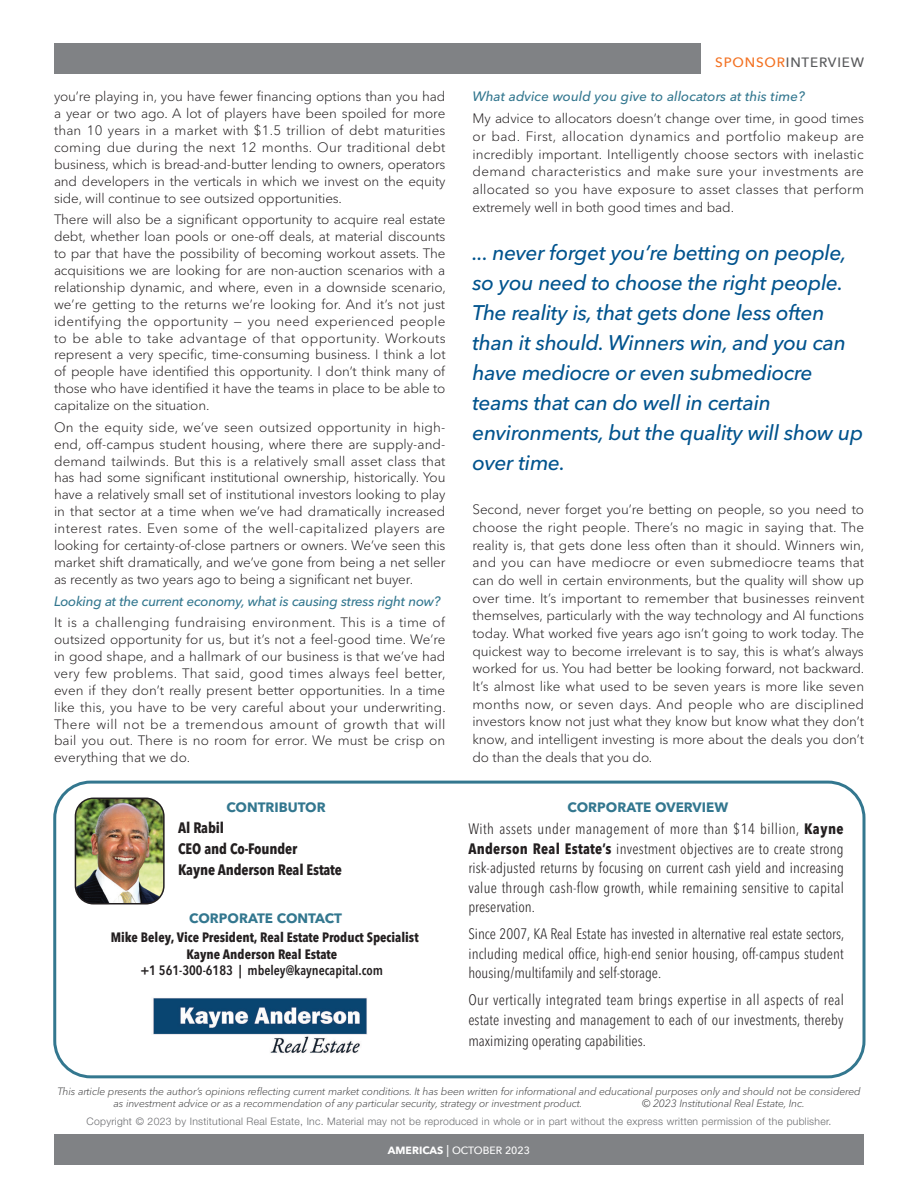
<style>
.page{position:relative;width:918px;height:1188px;background:#fff}
.page>*{position:absolute;margin:0;border:0;box-sizing:border-box;transform-origin:0 0}
.SponPull_Quote{font:italic 500 21px/30px "Avenir Next LT Pro";letter-spacing:-.015em;color:#00538d}
.SponBoxed_Text{font:300 condensed 15px/19.5px "Avenir Next LT Pro";letter-spacing:.005em;color:#231f20;text-align:justify}
.SponBoxHead{font:700 condensed 15px "Avenir Next LT Pro";letter-spacing:-.01em;color:#231f20}
.Section-Interview_Text{font:300 13.5px/17px "Avenir Next LT Pro";letter-spacing:-.01em;color:#231f20;text-align:justify}
.SponBoxHead-2{font:700 condensed 13.5px/16.5px "Avenir Next LT Pro";color:#231f20;text-align:center}
.SponsorSectionQuestion{font:italic 500 13.5px "Avenir Next LT Pro";letter-spacing:-.02em;color:#33778f}
.SponsorSectionQuestion-2{font:italic 500 13.5px "Avenir Next LT Pro";color:#33778f}
.Corporate_overview{font:700 13.5px "Avenir Next LT Pro";color:#33778f}
.SponBoxHead-3{font:600 condensed 13.5px "Avenir Next LT Pro";color:#231f20}
.t1{font:500 13.5px "Avenir Next";letter-spacing:.06em;color:#57585a}
.Sponsor_box_disclaimer{font:italic 300 10.5px/12px "Avenir Next LT Pro";letter-spacing:-.015em;color:#3e3e3f}
.t2{font:500 10.5px "Avenir Next";color:#fff}
.Interview_Text{font:300 10.35px "Helvetica Neue LT Std";letter-spacing:.025em;color:#6c6d70}
.s1{color:#f37121}
.s2{font-weight:700}
.s3{font-size:12px}
</style>
<div class="page">
<div style="left:0;top:43px;width:700px;height:31px;background:#808285"></div>
<div style="left:0;top:1134px;width:864px;height:31px;background:#808285"></div>
<div style="left:53px;top:781px;width:813px;height:297px;border:3px solid #33778f;border-radius:36px"></div>
<img style="left:75px;top:798px;width:87px;height:106px">
<div style="left:75px;top:798px;width:90px;height:106px;border:2px solid #231f20;border-radius:18px"></div>
<img style="left:153px;top:998px;width:214px;height:55px">
<div style="left:0;top:1130px;width:54px;height:40px;background:#fff"></div>
<div style="left:0;top:38px;width:54px;height:41px;background:#fff"></div>
<p class="Section-Interview_Text" style="left:54px;top:88px;width:393px">you’re playing in, you have fewer financing options than you had a year or two ago. A lot of players have been spoiled for more than 10 years in a market with $1.5 trillion of debt maturities coming due during the next 12 months. Our traditional debt business, which is bread-and-butter lending to owners, operators and developers in the verticals in which we invest on the equity side, will continue to see outsized opportunities.</p>
<p class="Section-Interview_Text" style="left:54px;top:211px;width:393px">There will also be a significant opportunity to acquire real estate debt, whether loan pools or one-off deals, at material discounts to par that have the possibility of becoming workout assets. The acquisitions we are looking for are non-auction scenarios with a relationship dynamic, and where, even in a downside scenario, we’re getting to the returns we’re looking for. And it’s not just identifying the opportunity — you need experienced people to be able to take advantage of that opportunity. Workouts represent a very specific, time-consuming business. I think a lot of people have identified this opportunity. I don’t think many of those who have identified it have the teams in place to be able to capitalize on the situation.</p>
<p class="Section-Interview_Text" style="left:54px;top:419px;width:393px">On the equity side, we’ve seen outsized opportunity in high&shy;end, off-campus student housing, where there are supply-and&shy;demand tailwinds. But this is a relatively small asset class that has had some significant institutional ownership, historically. You have a relatively small set of institutional investors looking to play in that sector at a time when we’ve had dramatically increased interest rates. Even some of the well-capitalized players are looking for certainty-of-close partners or owners. We’ve seen this market shift dramatically, and we’ve gone from being a net seller as recently as two years ago to being a significant net buyer.</p>
<p class="SponsorSectionQuestion" style="left:54px;top:593px;width:388px">Looking at the current economy, what is causing stress right now?</p>
<p class="Section-Interview_Text" style="left:54px;top:614px;width:393px">It is a challenging fundraising environment. This is a time of outsized opportunity for us, but it’s not a feel-good time. We’re in good shape, and a hallmark of our business is that we’ve had very few problems. That said, good times always feel better, even if they don’t really present better opportunities. In a time like this, you have to be very careful about your underwriting.<br>There will not be a tremendous amount of growth that will bail you out. There is no room for error. We must be crisp on everything that we do.</p>
<p class="t1" style="left:715px;top:50px;width:150px"><span class="s1">SPONSOR</span>INTERVIEW</p>
<p class="SponsorSectionQuestion-2" style="left:472px;top:88px;width:334px">What advice would you give to allocators at this time?</p>
<p class="Section-Interview_Text" style="left:472px;top:110px;width:393px;line-height:17.7px">My advice to allocators doesn’t change over time, in good times or bad. First, allocation dynamics and portfolio makeup are incredibly important. Intelligently choose sectors with inelastic demand characteristics and make sure your investments are allocated so you have exposure to asset classes that perform extremely well in both good times and bad.</p>
<p class="SponPull_Quote" style="left:472px;top:238px;width:392px">... never forget you’re betting on people, so you need to choose the right people.<br>The reality is, that gets done less often than it should. Winners win, and you can have mediocre or even submediocre teams that can do well in certain environments, but the quality will show up over time.</p>
<p class="Section-Interview_Text" style="left:472px;top:501px;width:393px;line-height:17.7px">Second, never forget you’re betting on people, so you need to choose the right people. There’s no magic in saying that. The reality is, that gets done less often than it should. Winners win, and you can have mediocre or even submediocre teams that can do well in certain environments, but the quality will show up over time. It’s important to remember that businesses reinvent themselves, particularly with the way technology and AI functions today. What worked five years ago isn’t going to work today. The quickest way to become irrelevant is to say, this is what’s always worked for us. You had better be looking forward, not backward.<br>It’s almost like what used to be seven years is more like seven months now, or seven days. And people who are disciplined investors know not just what they know but know what they don’t know, and intelligent investing is more about the deals you don’t do than the deals that you do.</p>
<p class="Corporate_overview" style="left:568px;top:799px;width:162px">CORPORATE OVERVIEW</p>
<p class="SponBoxed_Text" style="left:468px;top:819px;width:377px">With assets under management of more than $14 billion, <span class="s2">Kayne Anderson Real Estate’s</span> investment objectives are to create strong risk-adjusted returns by focusing on current cash yield and increasing value through cash-flow growth, while remaining sensitive to capital preservation.</p>
<p class="SponBoxed_Text" style="left:468px;top:924px;width:377px">Since 2007, KA Real Estate has invested in alternative real estate sectors, including medical office, high-end senior housing, off-campus student housing/multifamily and self-storage.</p>
<p class="SponBoxed_Text" style="left:468px;top:990px;width:377px">Our vertically integrated team brings expertise in all aspects of real estate investing and management to each of our investments, thereby</p>
<p class="SponBoxed_Text" style="left:468px;top:1031px;width:179px">maximizing operating capabilities.</p>
<p class="Sponsor_box_disclaimer" style="left:114px;top:1085px;width:749px;text-indent:-56px">This article presents the author’s opinions reflecting current market conditions. It has been written for informational and educational purposes only and should not be considered as investment advice or as a recommendation of any particular security, strategy or investment product.</p>
<p class="Corporate_overview" style="left:226px;top:799px;width:101px">CONTRIBUTOR</p>
<p class="SponBoxHead" style="left:178px;top:818px;width:47px">Al Rabil</p>
<p class="SponBoxHead" style="left:178px;top:839px;width:121px">CEO and Co-Founder</p>
<p class="SponBoxHead" style="left:178px;top:860px;width:165px">Kayne Anderson Real Estate</p>
<p class="Corporate_overview" style="left:189px;top:910px;width:154px">CORPORATE CONTACT</p>
<p class="SponBoxHead-2" style="left:111px;top:929px;width:309px">Mike Beley, Vice President, Real Estate Product Specialist<br>Kayne Anderson Real Estate</p>
<p class="SponBoxHead-3" style="left:140px;top:962px;width:244px">+1 561-300-6183 | mbeley@kaynecapital.com</p>
<p class="Sponsor_box_disclaimer" style="left:642px;top:1097px;width:164px">© 2023 Institutional Real Estate, Inc.</p>
<p class="Interview_Text" style="left:87px;top:1115px;width:746px">Copyright © 2023 by Institutional Real Estate, Inc. Material may not be reproduced in whole or in part without the express written permission of the publisher.</p>
<p class="t2" style="left:388px;top:1141px;width:144px"><span class="s2">AMERICAS</span> <span class="s3">|</span> OCTOBER 2023</p>
</div>
